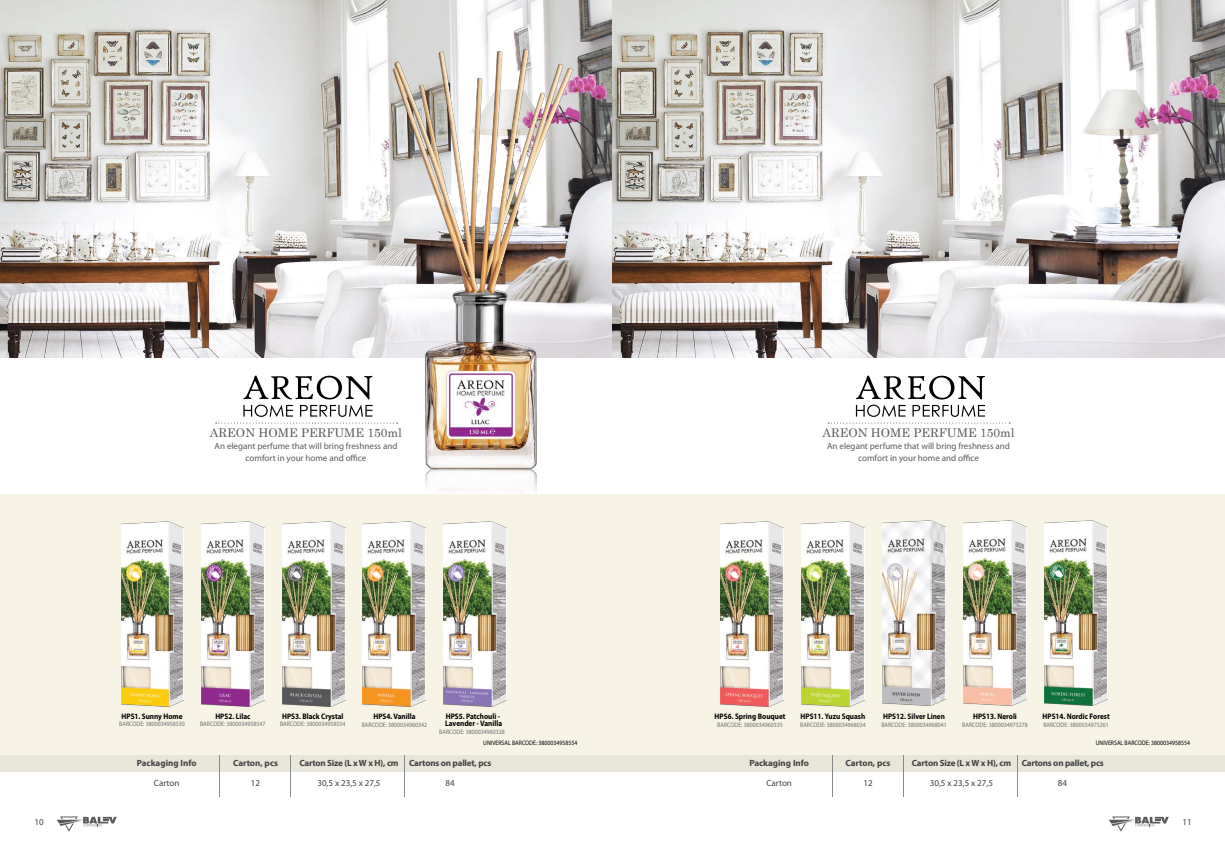
<style>
.page{position:relative;width:1225px;height:859px;background:#fff}
.page>*{position:absolute;margin:0;border:0;box-sizing:border-box;transform-origin:0 0}
.t1{font:12px "Century";color:#58595b}
.t2{font:9px/12px "Myriad Pro";color:#58595b;text-align:center}
.t3{font:700 9px "Myriad Pro";letter-spacing:-.02em;color:#414142}
.t4{font:9px "Myriad Pro";color:#414142}
.t5{font:700 9px "Myriad Pro";color:#414142}
.t6{font:700 8px/7px "Myriad Pro";color:#000;scale:.9 1}
.t7{font:6.5px "Myriad Pro";color:#6d6f71;scale:.9 1}
.t8{font:6.5px "Myriad Pro";color:#000;scale:.9 1}
</style>
<div class="page">
<div style="left:0;top:493px;width:612px;height:262px;background:#f7f4e5"></div>
<div style="left:0;top:755px;width:612px;height:16px;background:#e7e6d8"></div>
<svg style="left:57px;top:816px;width:60px;height:16px"></svg>
<div style="left:612px;top:493px;width:613px;height:262px;background:#f7f4e5"></div>
<div style="left:612px;top:755px;width:613px;height:16px;background:#e7e6d8"></div>
<svg style="left:1109px;top:816px;width:59px;height:16px"></svg>
<hr style="left:220px;top:755px;width:1px;height:42px;background:#86888b">
<hr style="left:290px;top:755px;width:1px;height:42px;background:#86888b">
<hr style="left:405px;top:755px;width:1px;height:42px;background:#86888b">
<img style="left:0;top:0;width:1225px;height:358px">
<div style="left:0;top:359px;width:612px;height:135px;background:#fff"></div>
<svg style="left:243px;top:375px;width:129px;height:42px"></svg>
<svg style="left:216px;top:423px;width:156px;height:1px"></svg>
<img style="left:372px;top:48px;width:213px;height:443px">
<img style="left:121px;top:522px;width:63px;height:184px">
<img style="left:202px;top:522px;width:63px;height:184px">
<img style="left:282px;top:522px;width:63px;height:184px">
<img style="left:363px;top:522px;width:63px;height:184px">
<img style="left:443px;top:522px;width:63px;height:184px">
<hr style="left:832px;top:755px;width:1px;height:42px;background:#86888b">
<hr style="left:903px;top:755px;width:1px;height:42px;background:#86888b">
<hr style="left:1017px;top:755px;width:1px;height:42px;background:#86888b">
<div style="left:612px;top:359px;width:613px;height:135px;background:#fff"></div>
<img style="left:720px;top:522px;width:63px;height:184px">
<img style="left:801px;top:522px;width:63px;height:184px">
<img style="left:883px;top:521px;width:62px;height:184px">
<img style="left:963px;top:521px;width:63px;height:184px">
<img style="left:1044px;top:521px;width:63px;height:184px">
<svg style="left:856px;top:375px;width:129px;height:42px"></svg>
<svg style="left:828px;top:423px;width:182px;height:1px"></svg>
<h1 class="t1" style="left:210px;top:423px;width:194px">AREON HOME PERFUME 150ml</h1>
<h2 class="t2" style="left:215px;top:440px;width:184px">An elegant perfume that will bring freshness and comfort in your home and office</h2>
<h2 class="t4" style="left:35px;top:816px;width:11px">10</h2>
<p class="t6" style="left:121px;top:712px;width:69px">HPS1. Sunny Home</p>
<p class="t7" style="left:119px;top:720px;width:74px">BARCODE: 3800034958530</p>
<p class="t6" style="left:215px;top:712px;width:40px">HPS2. Lilac</p>
<p class="t7" style="left:200px;top:720px;width:74px">BARCODE: 3800034958547</p>
<p class="t6" style="left:282px;top:712px;width:70px">HPS3. Black Crystal</p>
<p class="t7" style="left:280px;top:720px;width:74px">BARCODE: 3800034958554</p>
<p class="t6" style="left:373px;top:713px;width:48px">HPS4. Vanilla</p>
<p class="t7" style="left:362px;top:721px;width:74px">BARCODE: 3800034960342</p>
<p class="t6" style="left:445px;top:713px;width:65px">HPS5. Patchouli -<br>Lavender - Vanilla</p>
<p class="t7" style="left:439px;top:727px;width:74px">BARCODE: 3800034960328</p>
<p class="t8" style="left:483px;top:739px;width:106px">UNIVERSAL BARCODE: 3800034958554</p>
<h2 class="t5" style="left:137px;top:757px;width:61px">Packaging Info</h2>
<h2 class="t5" style="left:233px;top:757px;width:46px">Carton, pcs</h2>
<h2 class="t3" style="left:299px;top:757px;width:193px">Carton Size (L x W x H), cm Cartons on pallet, pcs</h2>
<h2 class="t4" style="left:154px;top:777px;width:27px">Carton</h2>
<h2 class="t4" style="left:251px;top:777px;width:11px">12</h2>
<h2 class="t4" style="left:317px;top:777px;width:65px">30,5 x 23,5 x 27,5</h2>
<h2 class="t4" style="left:445px;top:777px;width:11px">84</h2>
<h1 class="t1" style="left:822px;top:423px;width:194px">AREON HOME PERFUME 150ml</h1>
<h2 class="t2" style="left:827px;top:440px;width:184px">An elegant perfume that will bring freshness and comfort in your home and office</h2>
<p class="t6" style="left:714px;top:713px;width:80px">HPS6. Spring Bouquet</p>
<p class="t7" style="left:717px;top:721px;width:74px">BARCODE: 3800034960335</p>
<p class="t6" style="left:800px;top:713px;width:73px">HPS11. Yuzu Squash</p>
<p class="t7" style="left:800px;top:721px;width:74px">BARCODE: 3800034968034</p>
<p class="t6" style="left:883px;top:713px;width:70px">HPS12. Silver Linen</p>
<p class="t7" style="left:881px;top:721px;width:74px">BARCODE: 3800034968041</p>
<p class="t6" style="left:973px;top:713px;width:50px">HPS13. Neroli</p>
<p class="t7" style="left:962px;top:721px;width:74px">BARCODE: 3800034975278</p>
<p class="t6" style="left:1042px;top:713px;width:76px">HPS14. Nordic Forest</p>
<p class="t7" style="left:1043px;top:721px;width:74px">BARCODE: 3800034975261</p>
<p class="t8" style="left:1095px;top:739px;width:106px">UNIVERSAL BARCODE: 3800034958554</p>
<h2 class="t5" style="left:749px;top:757px;width:61px">Packaging Info</h2>
<h2 class="t5" style="left:845px;top:757px;width:46px">Carton, pcs</h2>
<h2 class="t3" style="left:912px;top:757px;width:193px">Carton Size (L x W x H), cm Cartons on pallet, pcs</h2>
<h2 class="t4" style="left:766px;top:777px;width:27px">Carton</h2>
<h2 class="t4" style="left:863px;top:777px;width:11px">12</h2>
<h2 class="t4" style="left:930px;top:777px;width:65px">30,5 x 23,5 x 27,5</h2>
<h2 class="t4" style="left:1058px;top:777px;width:11px">84</h2>
<h2 class="t4" style="left:1182px;top:816px;width:11px">11</h2>
</div>
